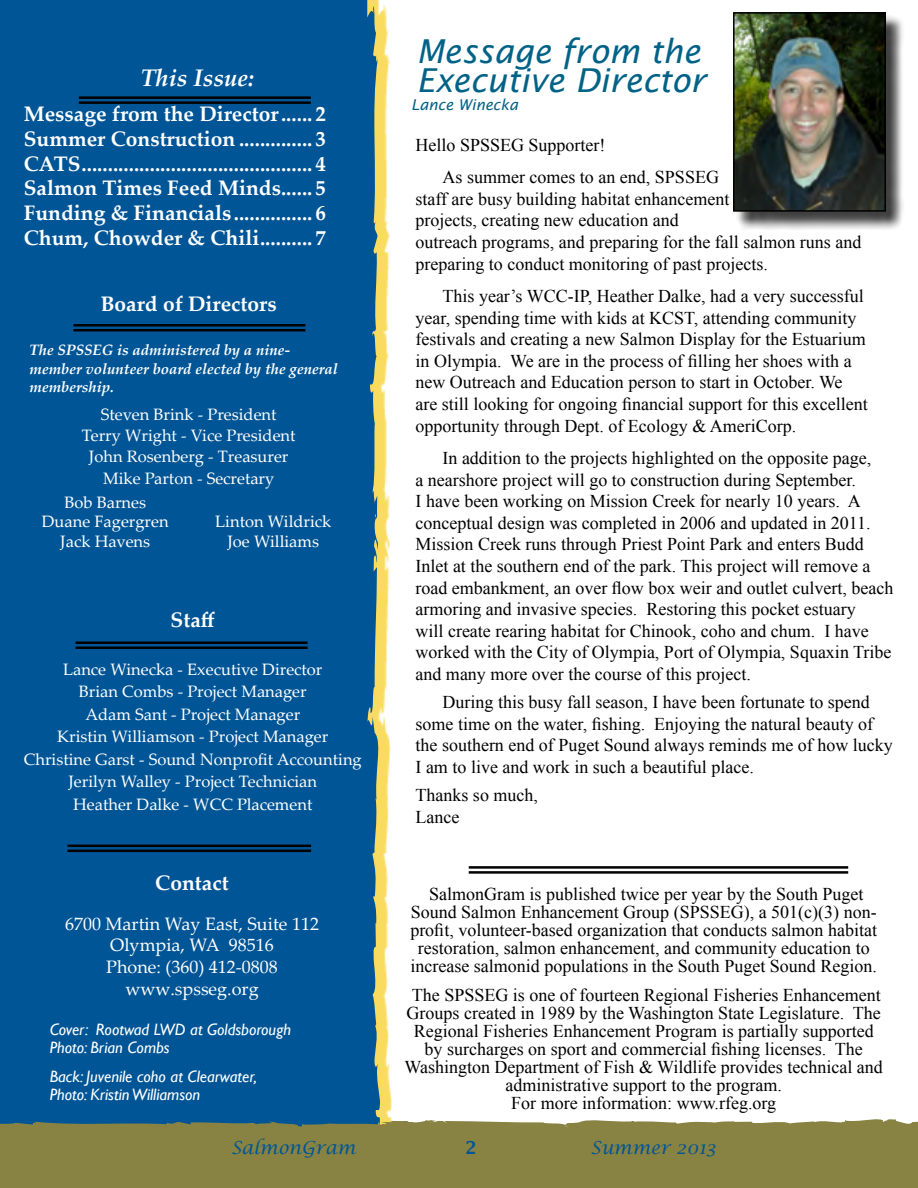
<style>
.page{position:relative;width:918px;height:1188px;background:#fff}
.page>*{position:absolute;margin:0;border:0;box-sizing:border-box;transform-origin:0 0}
.t1{font:italic 33px/28.8px "Lucida Sans";color:#006286}
.t2{font:italic 700 24px "Palatino Linotype";color:#fff}
.t3{font:700 21px/24.8px "Palatino Linotype";color:#fff;text-align:justify}
.t4{font:18px/21.6px "Times New Roman";color:#000}
.t5{font:18px/21.6px "Palatino Linotype";color:#fff;text-align:center}
.t6{font:italic 18px "Lucida Calligraphy";color:#005596}
.t7{font:600 18px "Lucida Fax";color:#005596}
.t8{font:16.5px/22.5px "Palatino Linotype";color:#fff;text-align:center}
.t9{font:italic 16.5px/18px "Gill Sans";color:#fff}
.t10{font:italic 700 15px/18.3px "Palatino Linotype";color:#fff}
.t11{font:italic 15px "Lucida Sans";color:#006286}
</style>
<div class="page">
<div style="left:736px;top:15px;width:169px;height:216px;background:#000;opacity:.75"></div>
<img style="left:736px;top:15px;width:147px;height:194px">
<div style="left:733px;top:12px;width:153px;height:200px;border:2px solid #000"></div>
<div style="left:0;top:0;width:249px;height:1113px;background:#005596"></div>
<svg style="left:383px;top:5px;width:9px;height:1108px"></svg>
<div style="left:249px;top:0;width:134px;height:1113px;background:#005596"></div>
<hr style="left:73px;top:324px;width:232px;height:2px;background:#000">
<hr style="left:73px;top:329px;width:232px;height:2px;background:#000">
<hr style="left:76px;top:642px;width:232px;height:2px;background:#000">
<hr style="left:76px;top:647px;width:232px;height:2px;background:#000">
<hr style="left:68px;top:845px;width:243px;height:2px;background:#000">
<hr style="left:68px;top:850px;width:243px;height:2px;background:#000">
<hr style="left:79px;top:96px;width:232px;height:3px;background:#000">
<hr style="left:79px;top:101px;width:232px;height:3px;background:#000">
<svg style="left:0;top:1113px;width:918px;height:75px"></svg>
<hr style="left:469px;top:866px;width:379px;height:3px;background:#000">
<hr style="left:469px;top:871px;width:379px;height:3px;background:#000">
<h2 class="t2" style="left:141px;top:61px;width:115px">This Issue:</h2>
<p class="t3" style="left:24px;top:101px;width:304px">Message from the Director...... 2<br>Summer Construction .............. 3<br>CATS............................................ 4<br>Salmon Times Feed Minds...... 5<br>Funding &amp; Financials............... 6<br>Chum, Chowder &amp; Chili.......... 7</p>
<p class="t3" style="left:101px;top:291px;width:178px">Board of Directors</p>
<p class="t10" style="left:30px;top:341px;width:310px">The SPSSEG is administered by a nine&shy;member volunteer board elected by the general membership.</p>
<p class="t8" style="left:82px;top:404px;width:215px;line-height:21px">Steven Brink - President<br>Terry Wright - Vice President<br>John Rosenberg - Treasurer<br>Mike Parton - Secretary</p>
<p class="t8" style="left:42px;top:491px;width:128px;line-height:19.8px">Bob Barnes<br>Duane Fagergren<br>Jack Havens</p>
<p class="t8" style="left:215px;top:511px;width:118px;line-height:19.8px">Linton Wildrick<br>Joe Williams</p>
<p class="t3" style="left:171px;top:606px;width:46px">Staff</p>
<p class="t8" style="left:24px;top:657px;width:340px">Lance Winecka - Executive Director<br>Brian Combs - Project Manager<br>Adam Sant - Project Manager<br>Kristin Williamson - Project Manager Christine Garst - Sound Nonprofit Accounting Jerilyn Walley - Project Technician<br>Heather Dalke - WCC Placement</p>
<p class="t3" style="left:155px;top:870px;width:75px">Contact</p>
<p class="t5" style="left:65px;top:912px;width:255px">6700 Martin Way East, Suite 112<br>Olympia, WA 98516<br>Phone: (360) 412-0808 www.spsseg.org</p>
<p class="t9" style="left:50px;top:1021px;width:243px">Cover: Rootwad LWD at Goldsborough<br>Photo: Brian Combs</p>
<p class="t9" style="left:50px;top:1068px;width:209px">Back: Juvenile coho at Clearwater,<br>Photo: Kristin Williamson</p>
<h1 class="t1" style="left:417px;top:37px;width:291px">Message from the<br>Executive Director</h1>
<p class="t11" style="left:411px;top:96px;width:108px">Lance Winecka</p>
<p class="t4" style="left:443px;top:128px;width:278px;line-height:32.4px;text-indent:-27px">Hello SPSSEG Supporter!<br>As summer comes to an end, SPSSEG</p>
<p class="t4" style="left:416px;top:188px;width:447px">staff are busy building habitat enhancement<br>projects, creating new education and<br>outreach programs, and preparing for the fall salmon runs and preparing to conduct monitoring of past projects.</p>
<p class="t4" style="left:416px;top:285px;width:454px;text-indent:27px">This year’s WCC-IP, Heather Dalke, had a very successful year, spending time with kids at KCST, attending community festivals and creating a new Salmon Display for the Estuarium in Olympia. We are in the process of filling her shoes with a new Outreach and Education person to start in October. We are still looking for ongoing financial support for this excellent opportunity through Dept. of Ecology &amp; AmeriCorp.</p>
<p class="t4" style="left:416px;top:447px;width:479px;text-indent:27px">In addition to the projects highlighted on the opposite page,<br>a nearshore project will go to construction during September.<br>I have been working on Mission Creek for nearly 10 years. A conceptual design was completed in 2006 and updated in 2011.<br>Mission Creek runs through Priest Point Park and enters Budd Inlet at the southern end of the park. This project will remove a road embankment, an over flow box weir and outlet culvert, beach armoring and invasive species. Restoring this pocket estuary<br>will create rearing habitat for Chinook, coho and chum. I have worked with the City of Olympia, Port of Olympia, Squaxin Tribe and many more over the course of this project.</p>
<p class="t4" style="left:416px;top:691px;width:479px;text-indent:27px">During this busy fall season, I have been fortunate to spend some time on the water, fishing. Enjoying the natural beauty of the southern end of Puget Sound always reminds me of how lucky I am to live and work in such a beautiful place.</p>
<p class="t4" style="left:416px;top:784px;width:124px">Thanks so much,<br>Lance</p>
<p class="t4" style="left:410px;top:885px;width:468px;line-height:18px;text-align:center">SalmonGram is published twice per year by the South Puget Sound Salmon Enhancement Group (SPSSEG), a 501(c)(3) non&shy;profit, volunteer-based organization that conducts salmon habitat restoration, salmon enhancement, and community education to increase salmonid populations in the South Puget Sound Region.</p>
<p class="t4" style="left:405px;top:986px;width:480px;line-height:18px;text-align:center">The SPSSEG is one of fourteen Regional Fisheries Enhancement Groups created in 1989 by the Washington State Legislature. The Regional Fisheries Enhancement Program is partially supported by surcharges on sport and commercial fishing licenses. The Washington Department of Fish &amp; Wildlife provides technical and administrative support to the program.<br>For more information: www.rfeg.org</p>
<p class="t6" style="left:217px;top:1136px;width:126px">SalmonGram</p>
<p class="t7" style="left:451px;top:1137px;width:27px">22</p>
<p class="t6" style="left:577px;top:1136px;width:127px">Summer 2013</p>
<p class="t6" style="left:231px;top:1137px;width:126px">SalmonGram</p>
<p class="t6" style="left:591px;top:1137px;width:127px">Summer 2013</p>
</div>
